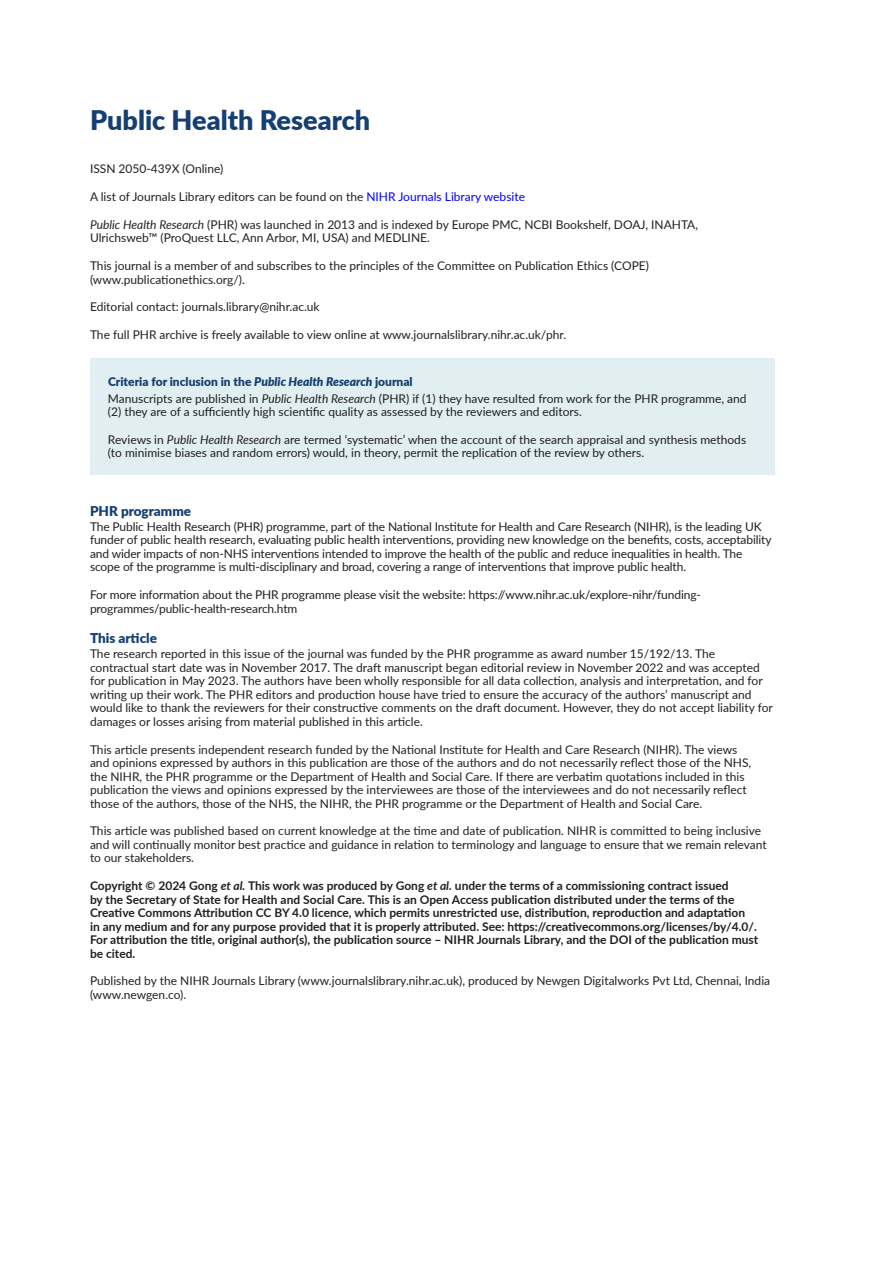
<style>
.page{position:relative;width:893px;height:1263px;background:#fff}
.page>*{position:absolute;margin:0;border:0;box-sizing:border-box;transform-origin:0 0}
.t1{font:900 27px "Lato";color:#153f72}
.t2{font:900 13.5px "Lato";color:#153f72}
.t3{font:12px/13.5px "Lato";color:#231f20}
.t4{font:700 12px/13.5px "Lato";color:#231f20}
.s1{color:#00f}
.s2{font-style:italic}
.s3{font-weight:900;color:#153f72}
.s4{font-weight:900;font-style:italic;color:#153f72}
</style>
<div class="page">
<div style="left:90px;top:358px;width:684px;height:117px;background:#e1eff2"></div>
<h1 class="t1" style="left:90px;top:100px;width:282px">Public Health Research</h1>
<p class="t3" style="left:90px;top:162px;width:135px">ISSN 2050-439X (Online)</p>
<p class="t3" style="left:90px;top:189px;width:436px">A list of Journals Library editors can be found on the <span class="s1">NIHR Journals Library website</span></p>
<p class="t3" style="left:90px;top:217px;width:610px"><span class="s2">Public Health Research</span> (PHR) was launched in 2013 and is indexed by Europe PMC, NCBI Bookshelf, DOAJ, INAHTA,<br>Ulrichsweb™ (ProQuest LLC, Ann Arbor, MI, USA) and MEDLINE.</p>
<p class="t3" style="left:90px;top:258px;width:560px">This journal is a member of and subscribes to the principles of the Committee on Publication Ethics (COPE) (www.publicationethics.org/).</p>
<p class="t3" style="left:90px;top:300px;width:231px">Editorial contact: journals.library@nihr.ac.uk</p>
<p class="t3" style="left:90px;top:327px;width:478px">The full PHR archive is freely available to view online at www.journalslibrary.nihr.ac.uk/phr.</p>
<p class="t3" style="left:108px;top:373px;width:640px;line-height:16.5px"><span class="s3">Criteria for inclusion in the</span> <span class="s4">Public Health Research</span> <span class="s3">journal<br></span>Manuscripts are published in <span class="s2">Public Health Research</span> (PHR) if (1) they have resulted from work for the PHR programme, and</p>
<p class="t3" style="left:108px;top:404px;width:475px">(2) they are of a sufficiently high scientific quality as assessed by the reviewers and editors.</p>
<p class="t3" style="left:108px;top:432px;width:640px">Reviews in <span class="s2">Public Health Research</span> are termed ‘systematic’ when the account of the search appraisal and synthesis methods (to minimise biases and random errors) would, in theory, permit the replication of the review by others.</p>
<p class="t2" style="left:90px;top:501px;width:103px">PHR programme</p>
<p class="t3" style="left:90px;top:519px;width:683px">The Public Health Research (PHR) programme, part of the National Institute for Health and Care Research (NIHR), is the leading UK funder of public health research, evaluating public health interventions, providing new knowledge on the benefits, costs, acceptability and wider impacts of non-NHS interventions intended to improve the health of the public and reduce inequalities in health. The scope of the programme is multi-disciplinary and broad, covering a range of interventions that improve public health.</p>
<p class="t3" style="left:90px;top:587px;width:612px">For more information about the PHR programme please visit the website: https://www.nihr.ac.uk/explore-nihr/funding&shy;programmes/public-health-research.htm</p>
<p class="t2" style="left:90px;top:628px;width:69px">This article</p>
<p class="t3" style="left:90px;top:647px;width:684px">The research reported in this issue of the journal was funded by the PHR programme as award number 15/192/13. The contractual start date was in November 2017. The draft manuscript began editorial review in November 2022 and was accepted for publication in May 2023. The authors have been wholly responsible for all data collection, analysis and interpretation, and for writing up their work. The PHR editors and production house have tried to ensure the accuracy of the authors’ manuscript and would like to thank the reviewers for their constructive comments on the draft document. However, they do not accept liability for damages or losses arising from material published in this article.</p>
<p class="t3" style="left:90px;top:742px;width:663px">This article presents independent research funded by the National Institute for Health and Care Research (NIHR). The views and opinions expressed by authors in this publication are those of the authors and do not necessarily reflect those of the NHS, the NIHR, the PHR programme or the Department of Health and Social Care. If there are verbatim quotations included in this publication the views and opinions expressed by the interviewees are those of the interviewees and do not necessarily reflect those of the authors, those of the NHS, the NIHR, the PHR programme or the Department of Health and Social Care.</p>
<p class="t3" style="left:90px;top:824px;width:678px">This article was published based on current knowledge at the time and date of publication. NIHR is committed to being inclusive and will continually monitor best practice and guidance in relation to terminology and language to ensure that we remain relevant to our stakeholders.</p>
<p class="t4" style="left:90px;top:878px;width:670px">Copyright © 2024 Gong <span class="s2">et al.</span> This work was produced by Gong <span class="s2">et al.</span> under the terms of a commissioning contract issued<br>by the Secretary of State for Health and Social Care. This is an Open Access publication distributed under the terms of the Creative Commons Attribution CC BY 4.0 licence, which permits unrestricted use, distribution, reproduction and adaptation<br>in any medium and for any purpose provided that it is properly attributed. See: https://creativecommons.org/licenses/by/4.0/.<br>For attribution the title, original author(s), the publication source – NIHR Journals Library, and the DOI of the publication must be cited.</p>
<p class="t3" style="left:90px;top:974px;width:682px">Published by the NIHR Journals Library (www.journalslibrary.nihr.ac.uk), produced by Newgen Digitalworks Pvt Ltd, Chennai, India (www.newgen.co).</p>
</div>
